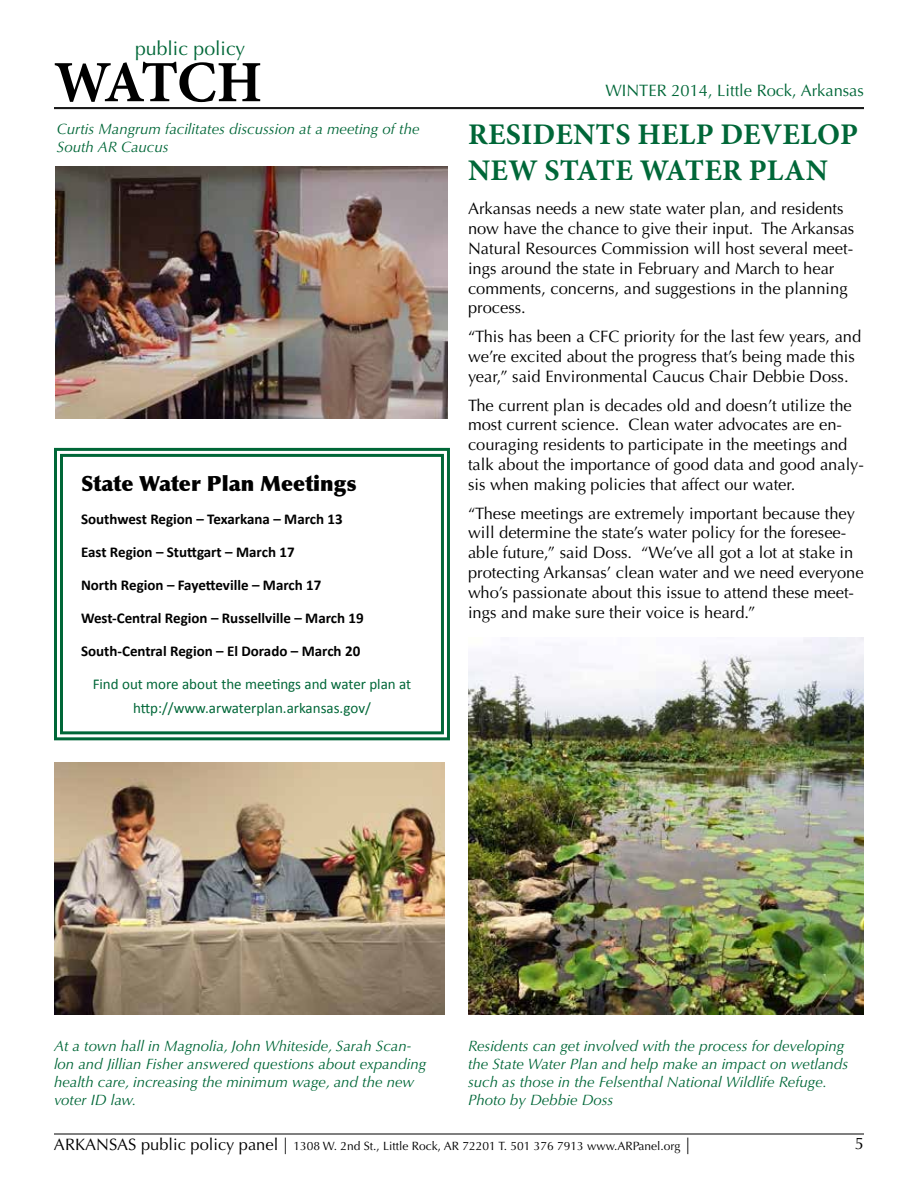
<style>
.page{position:relative;width:918px;height:1188px;background:#fff}
.page>*{position:absolute;margin:0;border:0;box-sizing:border-box;transform-origin:0 0}
.t1{font:700 58.5px "Minion Pro";letter-spacing:-.05em;color:#000}
.t2{font:700 30px/36px "Minion Pro";letter-spacing:.01em;color:#006738}
.t3{font:900 21px "Optima";color:#000}
.t4{font:19.5px "Optima";color:#006738}
.t5{font:16.5px/19.8px "Optima";color:#000}
.t6{font:16.5px "Optima";color:#006738}
.t7{font:italic 15px/18px "Optima";color:#006738}
.t8{font:700 15px "Calibri";color:#000}
.t9{font:15px/24px "Calibri";color:#006738;text-align:center}
.t10{font:12px "Optima";color:#000}
.s1{font-size:16.5px}
</style>
<div class="page">
<hr style="left:54px;top:107px;width:810px;height:1px;background:#000">
<hr style="left:54px;top:108px;width:810px;height:1px;background:#000">
<hr style="left:54px;top:1134px;width:810px;height:1px;background:#000">
<svg style="left:54px;top:447px;width:396px;height:294px"></svg>
<div style="left:60px;top:454px;width:384px;height:280px;border:3px solid #006738"></div>
<img style="left:468px;top:637px;width:396px;height:378px">
<img style="left:54px;top:763px;width:390px;height:252px">
<img style="left:55px;top:167px;width:392px;height:252px">
<p class="t4" style="left:135px;top:37px;width:112px">public policy</p>
<h1 class="t1" style="left:54px;top:41px;width:210px">WATCH</h1>
<p class="t7" style="left:57px;top:120px;width:364px">Curtis Mangrum facilitates discussion at a meeting of the<br>South AR Caucus</p>
<p class="t3" style="left:81px;top:471px;width:277px">State Water Plan Meetings</p>
<p class="t8" style="left:81px;top:510px;width:263px">Southwest Region – Texarkana – March 13</p>
<p class="t8" style="left:81px;top:543px;width:215px">East Region – Stuttgart – March 17</p>
<p class="t8" style="left:81px;top:576px;width:242px">North Region – Fayetteville – March 17</p>
<p class="t8" style="left:81px;top:609px;width:284px">West-Central Region – Russellville – March 19</p>
<p class="t8" style="left:81px;top:642px;width:281px">South-Central Region – El Dorado – March 20</p>
<p class="t9" style="left:93px;top:672px;width:320px">Find out more about the meetings and water plan at http://www.arwaterplan.arkansas.gov/</p>
<p class="t6" style="left:605px;top:81px;width:260px">WINTER 2014, Little Rock, Arkansas</p>
<h2 class="t2" style="left:468px;top:116px;width:211px">RESIDENTS Help</h2>
<h2 class="t2" style="left:468px;top:116px;width:391px;text-indent:252px">DEVELOP<br>NEW STATE WATER PLAN</h2>
<p class="t5" style="left:468px;top:199px;width:388px">Arkansas needs a new state water plan, and residents now have the chance to give their input. The Arkansas Natural Resources Commission will host several meet&shy;ings around the state in February and March to hear comments, concerns, and suggestions in the planning process.</p>
<p class="t5" style="left:468px;top:327px;width:395px">“This has been a CFC priority for the last few years, and we’re excited about the progress that’s being made this year,” said Environmental Caucus Chair Debbie Doss.</p>
<p class="t5" style="left:468px;top:395px;width:398px">The current plan is decades old and doesn’t utilize the most current science. Clean water advocates are en&shy;couraging residents to participate in the meetings and talk about the importance of good data and good analy&shy;sis when making policies that affect our water.</p>
<p class="t5" style="left:468px;top:503px;width:397px">“These meetings are extremely important because they will determine the state’s water policy for the foresee&shy;able future,” said Doss. “We’ve all got a lot at stake in protecting Arkansas’ clean water and we need everyone who’s passionate about this issue to attend these meet&shy;ings and make sure their voice is heard.”</p>
<p class="t7" style="left:54px;top:1037px;width:374px">At a town hall in Magnolia, John Whiteside, Sarah Scan&shy;lon and Jillian Fisher answered questions about expanding health care, increasing the minimum wage, and the new voter ID law.</p>
<p class="t7" style="left:468px;top:1037px;width:382px">Residents can get involved with the process for developing the State Water Plan and help make an impact on wetlands such as those in the Felsenthal National Wildlife Refuge.<br>Photo by Debbie Doss</p>
<p class="t10" style="left:54px;top:1139px;width:638px"><span class="s1">ARKANSAS public policy panel |</span> 1308 W. 2nd St., Little Rock, AR 72201 T. 501 376 7913 www.ARPanel.org <span class="s1">|</span></p>
<p class="t5" style="left:855px;top:1134px;width:11px">5</p>
</div>
